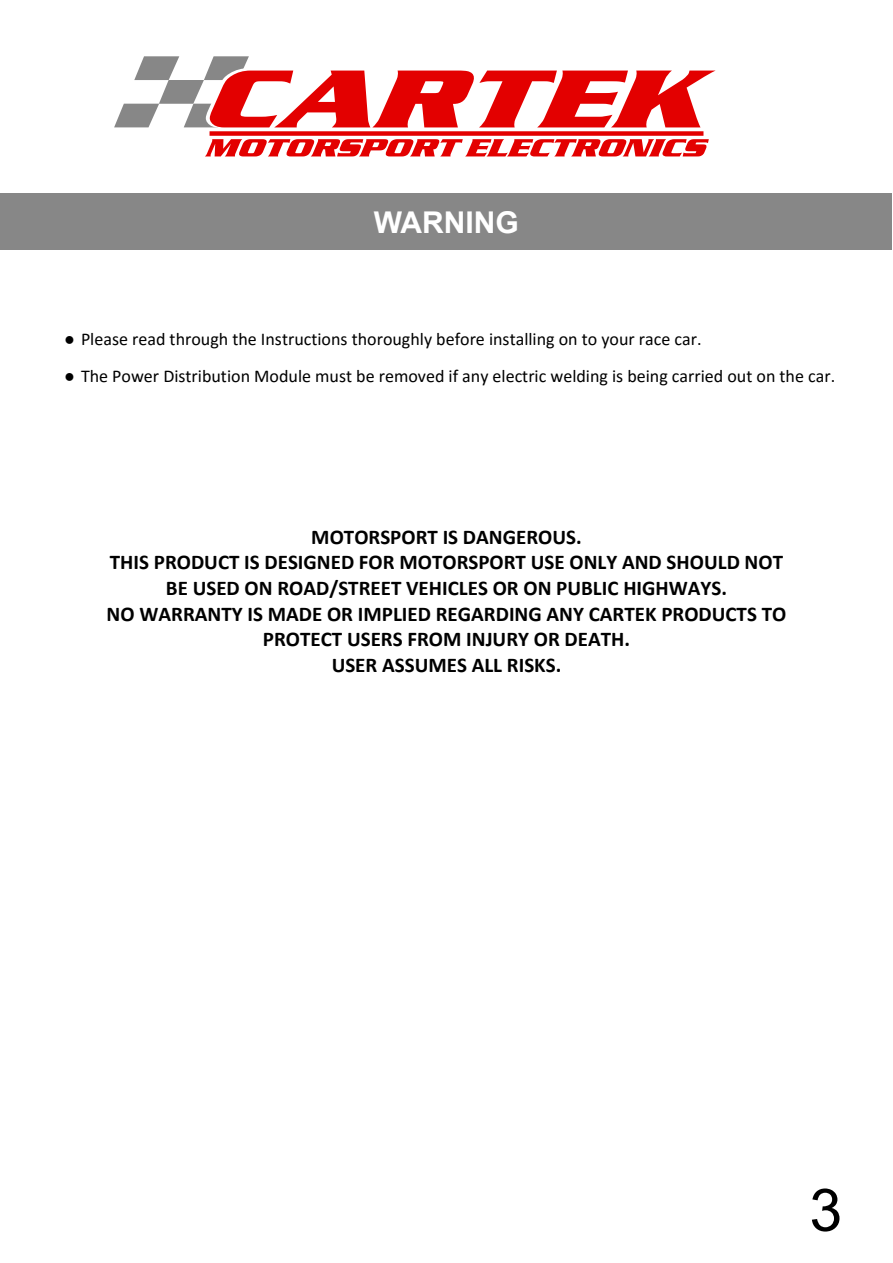
<style>
.page{position:relative;width:893px;height:1263px;background:#fff}
.page>*{position:absolute;margin:0;border:0;box-sizing:border-box;transform-origin:0 0}
.t1{font:58.8px "Arial";color:#000}
.t2{font:700 30px "Arial";color:#fff}
.t3{font:700 21px/25.7px "Calibri";color:#000;text-align:center}
.t4{font:18px "Calibri";color:#000}
.s1{font-family:"Times New Roman"}
</style>
<div class="page">
<svg style="left:114px;top:56px;width:602px;height:72px"></svg>
<svg style="left:205px;top:139px;width:504px;height:17px"></svg>
<div style="left:210px;top:131px;width:493px;height:5px;background:#e30000"></div>
<div style="left:0;top:193px;width:891px;height:56px;background:#878787"></div>
<h2 class="t2" style="left:374px;top:211px;width:147px">WARNING</h2>
<p class="t4" style="left:64px;top:332px;width:639px"><span class="s1">●</span> Please read through the Instructions thoroughly before installing on to your race car.</p>
<p class="t4" style="left:64px;top:369px;width:773px"><span class="s1">●</span> The Power Distribution Module must be removed if any electric welding is being carried out on the car.</p>
<p class="t3" style="left:107px;top:526px;width:681px">MOTORSPORT IS DANGEROUS.<br>THIS PRODUCT IS DESIGNED FOR MOTORSPORT USE ONLY AND SHOULD NOT BE USED ON ROAD/STREET VEHICLES OR ON PUBLIC HIGHWAYS.<br>NO WARRANTY IS MADE OR IMPLIED REGARDING ANY CARTEK PRODUCTS TO PROTECT USERS FROM INJURY OR DEATH.<br>USER ASSUMES ALL RISKS.</p>
<h1 class="t1" style="left:809px;top:1188px;width:34px">3</h1>
</div>
